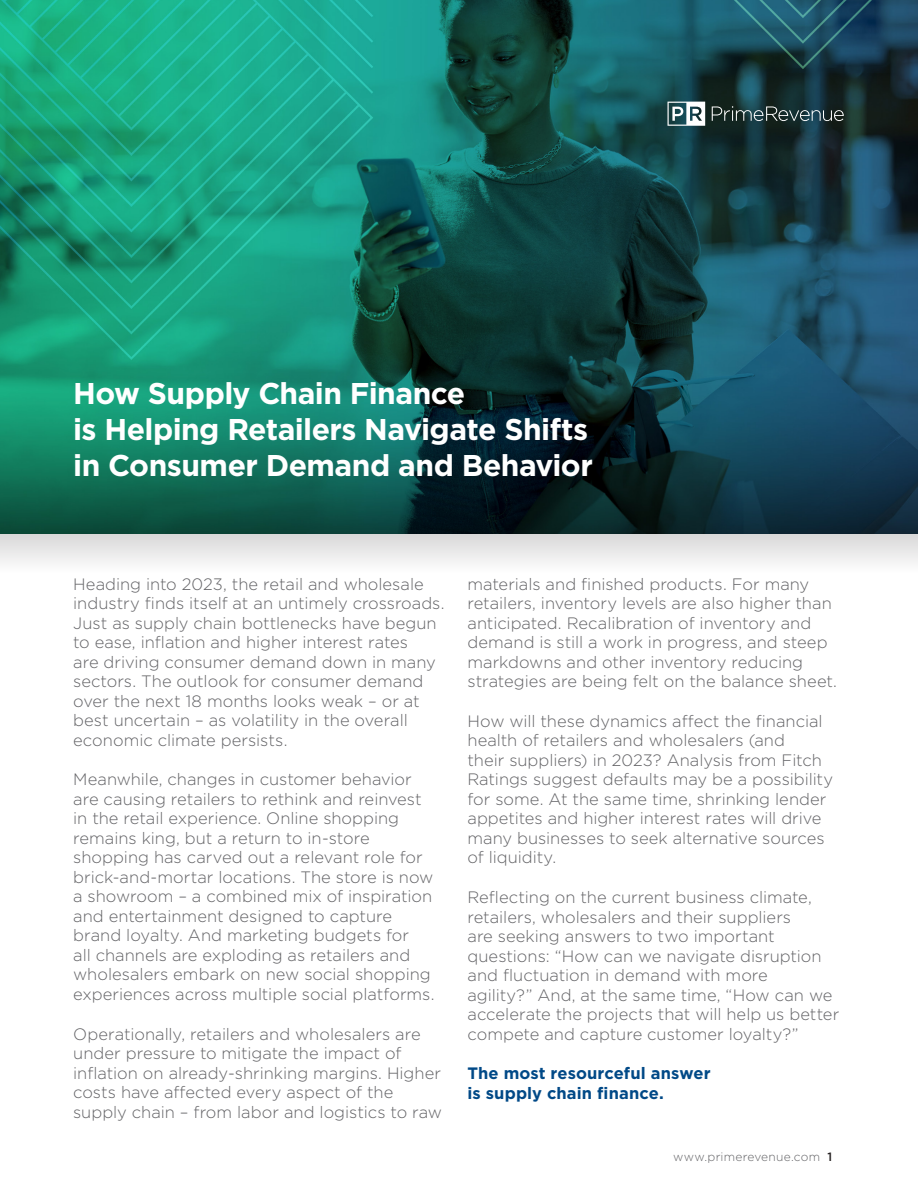
<style>
.page{position:relative;width:918px;height:1188px;background:#fff}
.page>*{position:absolute;margin:0;border:0;box-sizing:border-box;transform-origin:0 0}
.PR-Body{font:700 30px/36px "Gotham";letter-spacing:-.02em;color:#fff}
.PR-Body-2{font:300 16.5px/19.5px "Gotham";color:#636366}
.PR-Body-3{font:700 16.5px/19.5px "Gotham";letter-spacing:.005em;color:#004987}
.t1{font:300 12px "Gotham";letter-spacing:.02em;color:#636366}
.s1{font-weight:500;color:#231f20}
</style>
<div class="page">
<img style="left:0;top:0;width:918px;height:534px">
<div style="left:0;top:534px;width:918px;height:40px;background:linear-gradient(to bottom,#d8d8d8,#fefefe)"></div>
<svg style="left:712px;top:106px;width:132px;height:15px;background:#3f5253"></svg>
<svg style="left:668px;top:102px;width:37px;height:24px"></svg>
<p class="PR-Body" style="left:73px;top:375px;width:521px">How Supply Chain Finance<br>is Helping Retailers Navigate Shifts in Consumer Demand and Behavior</p>
<p class="PR-Body-2" style="left:73px;top:574px;width:373px">Heading into 2023, the retail and wholesale industry finds itself at an untimely crossroads.<br>Just as supply chain bottlenecks have begun to ease, inflation and higher interest rates<br>are driving consumer demand down in many sectors. The outlook for consumer demand over the next 18 months looks weak – or at best uncertain – as volatility in the overall economic climate persists.</p>
<p class="PR-Body-2" style="left:73px;top:769px;width:363px">Meanwhile, changes in customer behavior are causing retailers to rethink and reinvest in the retail experience. Online shopping remains king, but a return to in-store shopping has carved out a relevant role for brick-and-mortar locations. The store is now a showroom – a combined mix of inspiration and entertainment designed to capture brand loyalty. And marketing budgets for<br>all channels are exploding as retailers and wholesalers embark on new social shopping experiences across multiple social platforms.</p>
<p class="PR-Body-2" style="left:73px;top:1024px;width:370px">Operationally, retailers and wholesalers are under pressure to mitigate the impact of inflation on already-shrinking margins. Higher costs have affected every aspect of the supply chain – from labor and logistics to raw</p>
<p class="PR-Body-2" style="left:467px;top:574px;width:371px">materials and finished products. For many retailers, inventory levels are also higher than anticipated. Recalibration of inventory and demand is still a work in progress, and steep markdowns and other inventory reducing strategies are being felt on the balance sheet.</p>
<p class="PR-Body-2" style="left:467px;top:711px;width:367px">How will these dynamics affect the financial health of retailers and wholesalers (and<br>their suppliers) in 2023? Analysis from Fitch Ratings suggest defaults may be a possibility for some. At the same time, shrinking lender appetites and higher interest rates will drive many businesses to seek alternative sources of liquidity.</p>
<p class="PR-Body-2" style="left:467px;top:887px;width:373px">Reflecting on the current business climate, retailers, wholesalers and their suppliers<br>are seeking answers to two important questions: “How can we navigate disruption and fluctuation in demand with more<br>agility?” And, at the same time, “How can we accelerate the projects that will help us better compete and capture customer loyalty?”</p>
<p class="PR-Body-3" style="left:467px;top:1064px;width:245px">The most resourceful answer is supply chain finance.</p>
<p class="t1" style="left:673px;top:1150px;width:161px">www.primerevenue.com <span class="s1">1</span></p>
</div>
